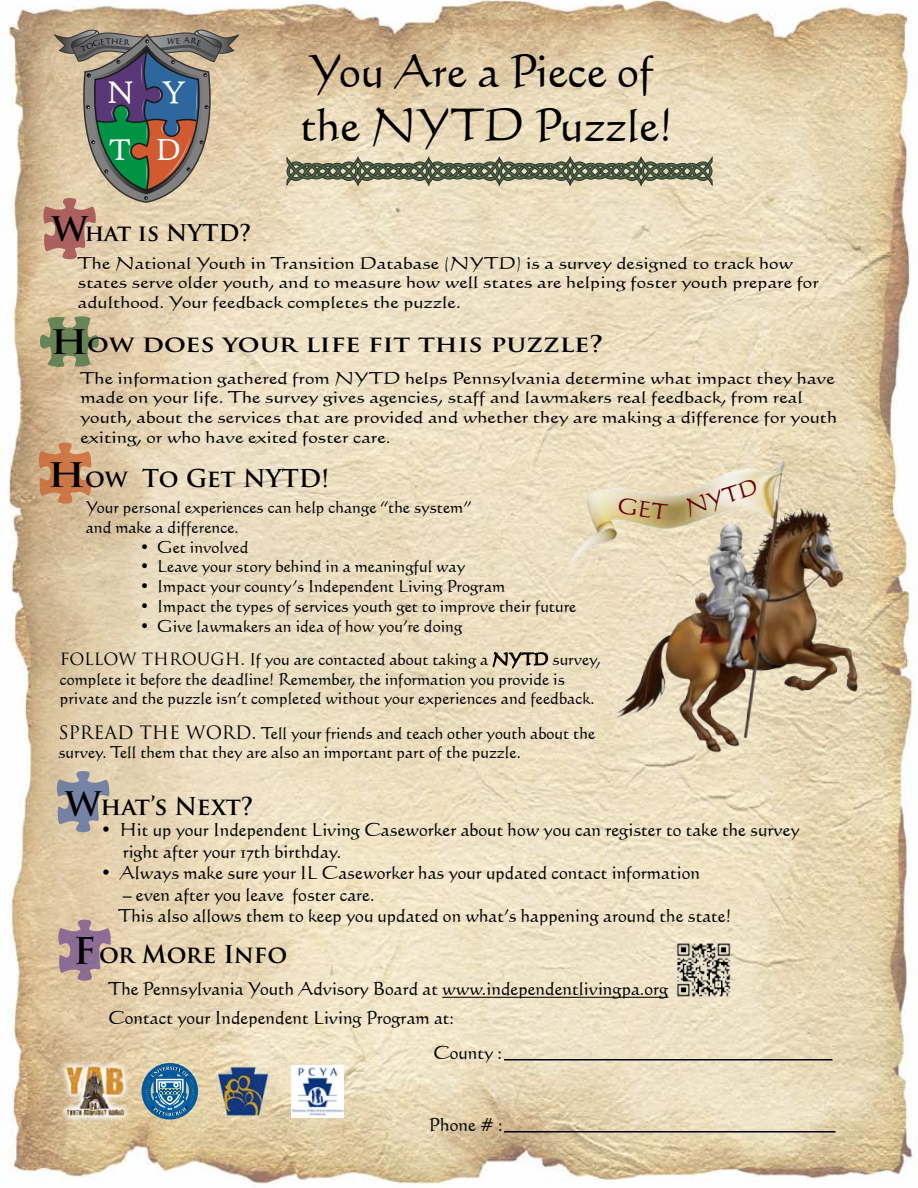
<style>
.page{position:relative;width:918px;height:1188px;background:#fff}
.page>*{position:absolute;margin:0;border:0;box-sizing:border-box;transform-origin:0 0}
.t1{font:45px/54px "Calligraphic 421 BT Roman B";color:#000}
.t2{font:700 36px "Trajan Pro";color:#000}
.t3{font:33.75px "High Tower Text";color:#fff;scale:.95 1}
.t4{font:700 33px "Trajan Pro";color:#000;scale:1.17 1}
.t5{font:700 33px "Trajan Pro";color:#000}
.t6{font:32.1px "High Tower Text";color:#fff}
.t7{font:700 24px "Trajan Pro";color:#000}
.t8{font:700 22.5px "Trajan Pro";color:#000;scale:1.17 1}
.t9{font:700 22.5px "Trajan Pro";color:#000}
.t10{font:21.75px "Calligraphic 421 BT Roman B";color:#600}
.t11{font:18px/21.6px "Calligraphic 421 BT Roman B";color:#000}
.t12{font:16.5px/19.8px "Calligraphic 421 BT Roman B";color:#000}
.t13{font:16.5px/19.8px "Calligraphic 421 BT Roman B";color:#000;scale:1.17 1}
.s1{font-size:33px}
.s2{font-family:"Trajan Pro"}
.s3{color:#300}
.s4{font-family:"Trajan Pro";font-size:18px}
</style>
<div class="page">
<img style="left:0;top:0;width:915px;height:1185px">
<svg style="left:40px;top:316px;width:59px;height:51px;background:#919a6f"></svg>
<svg style="left:58px;top:920px;width:53px;height:61px;background:#af939a"></svg>
<hr style="left:442px;top:997px;width:226px;height:1px;background:#000">
<img style="left:674px;top:940px;width:60px;height:59px">
<img style="left:554px;top:438px;width:323px;height:331px">
<svg style="left:39px;top:443px;width:53px;height:61px;background:#cf8f64"></svg>
<svg style="left:57px;top:771px;width:52px;height:61px;background:#a0a0a6"></svg>
<svg style="left:493px;top:652px;width:55px;height:17px"></svg>
<hr style="left:504px;top:1131px;width:332px;height:1px;background:#000">
<hr style="left:504px;top:1059px;width:328px;height:1px;background:#000">
<img style="left:58px;top:1059px;width:76px;height:65px">
<div style="left:142px;top:1064px;width:55px;height:55px;border:3px solid #005a9c;border-radius:50%"></div>
<svg style="left:144px;top:1066px;width:51px;height:53px;background:#4d86a8"></svg>
<img style="left:216px;top:1063px;width:55px;height:56px">
<img style="left:291px;top:1065px;width:52px;height:52px">
<svg style="left:286px;top:157px;width:427px;height:28px;background:#8f9279"></svg>
<svg style="left:43px;top:28px;width:196px;height:231px;background:#a69b89"></svg>
<svg style="left:618px;top:497px;width:51px;height:23px"></svg>
<h3 class="t3" style="left:107px;top:72px;width:85px">N Y</h3>
<h3 class="t6" style="left:108px;top:131px;width:75px">T D</h3>
<h1 class="t1" style="left:300px;top:43px;width:374px">You Are a Piece of the NYTD Puzzle!</h1>
<h3 class="t9" style="left:52px;top:219px;width:201px"><span class="s1">W</span>hat is NYTD?</h3>
<p class="t13" style="left:78px;top:252px;width:635px">The National Youth in Transition Database (NYTD) is a survey designed to track how states serve older youth, and to measure how well states are helping foster youth prepare for adulthood. Your feedback completes the puzzle.</p>
<h3 class="t4" style="left:51px;top:321px;width:34px">H</h3>
<h3 class="t8" style="left:87px;top:330px;width:443px">ow does your life fit this puzzle?</h3>
<p class="t13" style="left:81px;top:367px;width:648px">The information gathered from NYTD helps Pennsylvania determine what impact they have made on your life. The survey gives agencies, staff and lawmakers real feedback, from real youth, about the services that are provided and whether they are making a difference for youth exiting, or who have exited foster care.</p>
<h3 class="t4" style="left:48px;top:454px;width:34px">H</h3>
<h3 class="t7" style="left:85px;top:463px;width:246px">ow To Get NYTD!</h3>
<p class="t12" style="left:86px;top:497px;width:387px">Your personal experiences can help change “the system” and make a difference.</p>
<p class="t12" style="left:140px;top:536px;width:110px">• Get involved</p>
<p class="t12" style="left:140px;top:556px;width:327px">• Leave your story behind in a meaningful way</p>
<p class="t12" style="left:140px;top:576px;width:367px">• Impact your county’s Independent Living Program</p>
<p class="t12" style="left:140px;top:596px;width:438px">• Impact the types of services youth get to improve their future</p>
<p class="t12" style="left:60px;top:609px;width:542px;line-height:33px;text-indent:80px">• Give lawmakers an idea of how you’re doing<br><span class="s2">FOLLOW THROUGH.</span> If you are contacted about taking a <span class="s3">NYTD</span> survey,</p>
<p class="t12" style="left:60px;top:668px;width:536px">complete it before the deadline! Remember, the information you provide is private and the puzzle isn’t completed without your experiences and feedback.</p>
<p class="t12" style="left:58px;top:722px;width:538px"><span class="s4">SPREAD THE WORD.</span> Tell your friends and teach other youth about the survey. Tell them that they are also an important part of the puzzle.</p>
<h3 class="t10" style="left:682px;top:494px;width:76px;rotate:-17deg">NYTD</h3>
<h3 class="t5" style="left:65px;top:784px;width:37px">W</h3>
<h3 class="t7" style="left:101px;top:791px;width:155px">hat’s Next?</h3>
<p class="t11" style="left:123px;top:818px;width:679px;text-indent:-22px">• Hit up your Independent Living Caseworker about how you can register to take the survey right after your 17th birthday.</p>
<p class="t11" style="left:101px;top:861px;width:601px">• Always make sure your IL Caseworker has your updated contact information</p>
<p class="t11" style="left:118px;top:883px;width:614px">– even after you leave foster care.<br>This also allows them to keep you updated on what’s happening around the state!</p>
<h3 class="t7" style="left:99px;top:939px;width:190px">or More Info</h3>
<p class="t11" style="left:108px;top:974px;width:562px;line-height:28.5px">The Pennsylvania Youth Advisory Board at www.independentlivingpa.org<br>Contact your Independent Living Program at:</p>
<h2 class="t2" style="left:74px;top:929px;width:24px">F</h2>
<p class="t11" style="left:433px;top:1041px;width:70px">County :</p>
<p class="t11" style="left:429px;top:1113px;width:75px">Phone # :</p>
</div>
